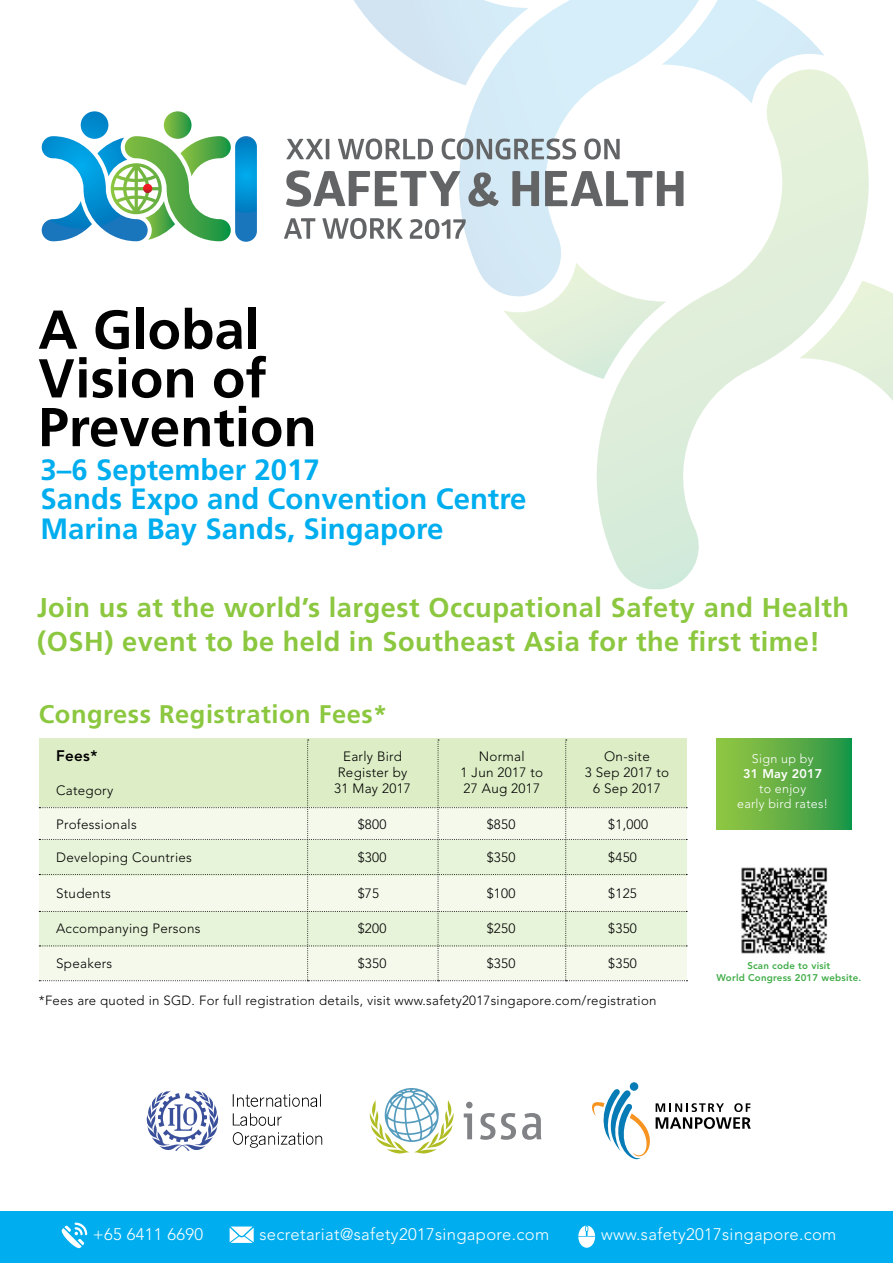
<style>
.page{position:relative;width:893px;height:1263px;background:#fff}
.page>*{position:absolute;margin:0;border:0;box-sizing:border-box;transform-origin:0 0}
.t1{font:700 54.75px/48.8px "Frutiger";color:#000}
.t2{font:700 29.4px/29.4px "Frutiger";color:#00aeef}
.t3{font:700 27.15px/34.5px "Frutiger";letter-spacing:.02em;color:#8cc740}
.t4{font:700 25.5px "Frutiger";letter-spacing:.02em;color:#8cc740}
.t5{font:300 16.65px "Avenir";letter-spacing:.02em;color:#fff}
.t6{font:800 15.15px "Avenir";color:#000}
.t7{font:300 13.5px/16px "Avenir";letter-spacing:.02em;color:#000;text-align:center}
.t8{font:300 13.2px "Avenir";letter-spacing:.02em;color:#000}
.t9{font:300 12.6px/15px "Avenir";letter-spacing:.02em;color:#fff;text-align:center}
.t10{font:800 12.6px "Avenir";letter-spacing:.02em;color:#fff}
.t11{font:800 9.75px/11.7px "Avenir";letter-spacing:.02em;color:#41ad49;text-align:center}
</style>
<div class="page">
<svg style="left:877px;top:286px;width:16px;height:115px;background:#e6f2dd"></svg>
<svg style="left:504px;top:302px;width:84px;height:71px"></svg>
<svg style="left:354px;top:0;width:470px;height:80px"></svg>
<svg style="left:451px;top:0;width:257px;height:302px"></svg>
<svg style="left:588px;top:69px;width:289px;height:520px"></svg>
<div style="left:0;top:1211px;width:893px;height:52px;background:#00aeef"></div>
<svg style="left:61px;top:1222px;width:26px;height:27px"></svg>
<svg style="left:578px;top:1225px;width:17px;height:23px"></svg>
<svg style="left:230px;top:1226px;width:24px;height:17px"></svg>
<svg style="left:39px;top:740px;width:648px;height:241px;background:#e7f1d9"></svg>
<svg style="left:717px;top:739px;width:135px;height:90px;background:#5fae44"></svg>
<img style="left:741px;top:867px;width:87px;height:87px">
<div style="left:630px;top:1082px;width:8px;height:9px;background:#077bb6;border-radius:50%"></div>
<svg style="left:592px;top:1088px;width:159px;height:72px"></svg>
<svg style="left:233px;top:1094px;width:89px;height:54px"></svg>
<svg style="left:146px;top:1091px;width:73px;height:60px"></svg>
<svg style="left:369px;top:1088px;width:85px;height:66px"></svg>
<svg style="left:464px;top:1102px;width:77px;height:38px"></svg>
<svg style="left:235px;top:136px;width:22px;height:106px;background:#0b8ace"></svg>
<svg style="left:164px;top:111px;width:28px;height:28px"></svg>
<div style="left:81px;top:111px;width:27px;height:28px;background:#0089cc;border-radius:14px"></div>
<svg style="left:42px;top:136px;width:189px;height:105px"></svg>
<svg style="left:286px;top:139px;width:43px;height:20px"></svg>
<svg style="left:338px;top:138px;width:95px;height:22px"></svg>
<svg style="left:442px;top:138px;width:134px;height:22px"></svg>
<svg style="left:584px;top:138px;width:36px;height:22px"></svg>
<svg style="left:286px;top:170px;width:175px;height:37px"></svg>
<svg style="left:468px;top:172px;width:31px;height:35px"></svg>
<svg style="left:512px;top:171px;width:27px;height:35px"></svg>
<svg style="left:545px;top:171px;width:138px;height:35px"></svg>
<svg style="left:284px;top:218px;width:31px;height:21px"></svg>
<svg style="left:322px;top:218px;width:81px;height:21px"></svg>
<svg style="left:410px;top:219px;width:56px;height:20px"></svg>
<h1 class="t1" style="left:38px;top:305px;width:280px">A Global<br>Vision of<br>Prevention</h1>
<h2 class="t2" style="left:41px;top:455px;width:488px">3–6 September 2017<br>Sands Expo and Convention Centre<br>Marina Bay Sands, Singapore</h2>
<h3 class="t3" style="left:37px;top:590px;width:813px">Join us at the world’s largest Occupational Safety and Health (OSH) event to be held in Southeast Asia for the first time!</h3>
<h3 class="t4" style="left:39px;top:700px;width:350px">Congress Registration Fees*</h3>
<p class="t6" style="left:56px;top:747px;width:43px">Fees*</p>
<p class="t7" style="left:585px;top:748px;width:86px">On-site<br>3 Sep 2017 to<br>6 Sep 2017</p>
<p class="t7" style="left:334px;top:748px;width:78px">Early Bird<br>Register by<br>31 May 2017</p>
<p class="t7" style="left:461px;top:748px;width:84px">Normal<br>1 Jun 2017 to<br>27 Aug 2017</p>
<p class="t7" style="left:56px;top:782px;width:59px">Category</p>
<p class="t7" style="left:56px;top:816px;width:82px">Professionals</p>
<p class="t7" style="left:358px;top:816px;width:30px">$800</p>
<p class="t7" style="left:487px;top:816px;width:30px">$850</p>
<p class="t7" style="left:608px;top:816px;width:41px">$1,000</p>
<p class="t7" style="left:56px;top:850px;width:137px">Developing Countries</p>
<p class="t7" style="left:358px;top:850px;width:30px">$300</p>
<p class="t7" style="left:487px;top:850px;width:30px">$350</p>
<p class="t7" style="left:608px;top:850px;width:30px">$450</p>
<p class="t7" style="left:56px;top:885px;width:56px">Students</p>
<p class="t7" style="left:358px;top:885px;width:23px">$75</p>
<p class="t7" style="left:487px;top:885px;width:30px">$100</p>
<p class="t7" style="left:608px;top:885px;width:30px">$125</p>
<p class="t7" style="left:56px;top:920px;width:146px">Accompanying Persons</p>
<p class="t7" style="left:358px;top:920px;width:30px">$200</p>
<p class="t7" style="left:487px;top:920px;width:30px">$250</p>
<p class="t7" style="left:608px;top:920px;width:30px">$350</p>
<p class="t7" style="left:56px;top:955px;width:58px">Speakers</p>
<p class="t7" style="left:358px;top:955px;width:30px">$350</p>
<p class="t7" style="left:487px;top:955px;width:30px">$350</p>
<p class="t7" style="left:608px;top:955px;width:30px">$350</p>
<p class="t8" style="left:39px;top:993px;width:619px">*Fees are quoted in SGD. For full registration details, visit www.safety2017singapore.com/registration</p>
<p class="t9" style="left:752px;top:751px;width:63px">Sign up by</p>
<p class="t10" style="left:743px;top:766px;width:81px">31 May 2017</p>
<p class="t9" style="left:737px;top:781px;width:93px">to enjoy<br>early bird rates!</p>
<p class="t11" style="left:716px;top:960px;width:146px">Scan code to visit<br>World Congress 2017 website.</p>
<p class="t5" style="left:93px;top:1224px;width:112px">+65 6411 6690</p>
<p class="t5" style="left:260px;top:1224px;width:291px">secretariat@safety2017singapore.com</p>
<p class="t5" style="left:601px;top:1224px;width:237px">www.safety2017singapore.com</p>
</div>
